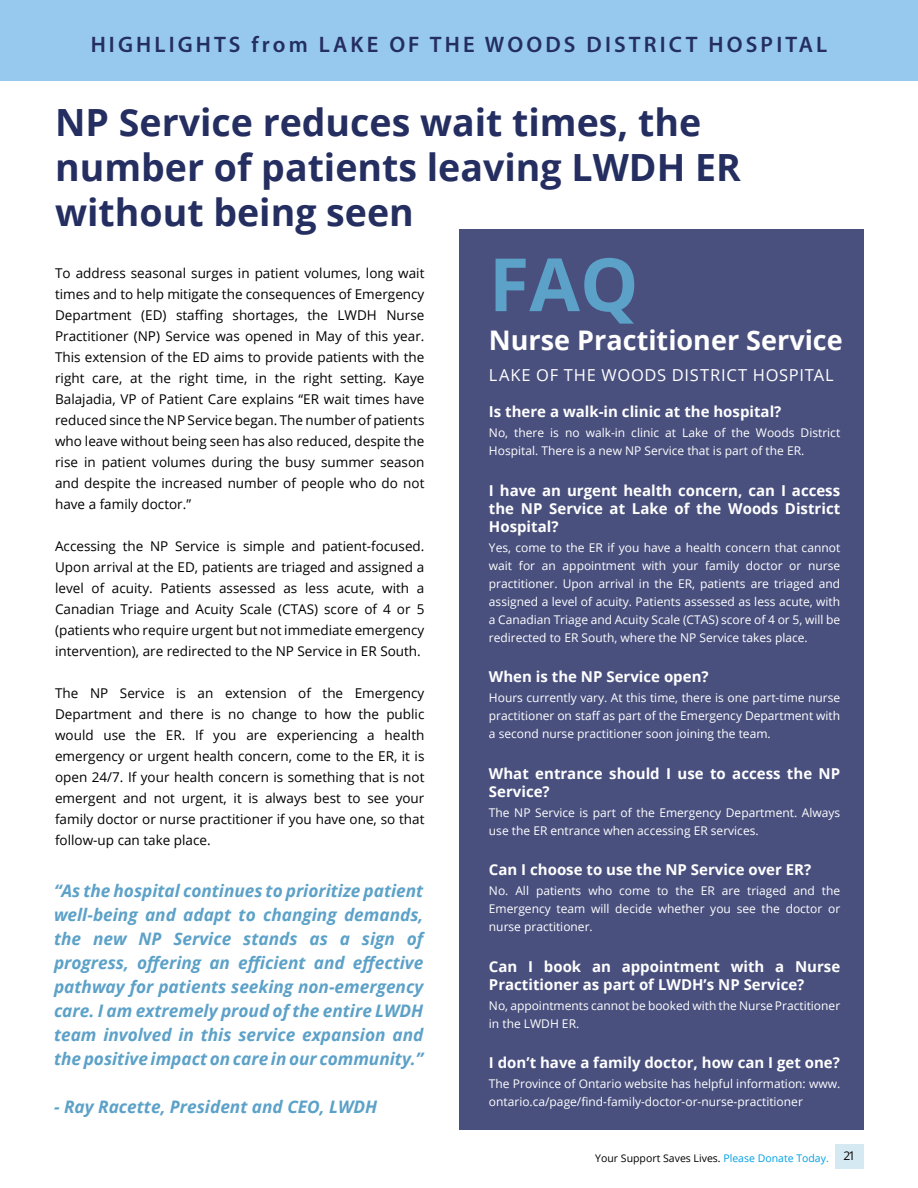
<style>
.page{position:relative;width:918px;height:1188px;background:#fff}
.page>*{position:absolute;margin:0;border:0;box-sizing:border-box;transform-origin:0 0}
.t1{font:700 73.5px "Open Sans";color:#5ca1c8}
.t2{font:700 37.5px/45px "Open Sans";color:#242e60}
.t3{font:700 27px "Open Sans";color:#fff}
.t4{font:600 22.5px "Myriad Pro";letter-spacing:.14em;color:#242e60}
.t5{font:italic 700 17.25px/24px "Open Sans";color:#5ca1c8;text-align:justify}
.t6{font:16.5px "Open Sans";letter-spacing:.045em;color:#fff}
.t7{font:700 15px/18px "Open Sans";color:#fff}
.t8{font:13.5px/21px "Open Sans";color:#000;text-align:justify}
.t9{font:12px/18px "Open Sans";color:#fff}
.t10{font:10.5px "Open Sans";color:#000}
.s1{color:#009fe3}
.s2{font-size:12px}
</style>
<div class="page">
<div style="left:836px;top:1145px;width:28px;height:24px;background:#d5e9f2"></div>
<div style="left:0;top:0;width:918px;height:80px;background:#97c9ee"></div>
<div style="left:459px;top:229px;width:405px;height:901px;background:#49507e"></div>
<h3 class="t4" style="left:91px;top:30px;width:738px">HIGHLIGHTS from LAKE OF THE WOODS DISTRICT HOSPITAL</h3>
<h2 class="t2" style="left:55px;top:99px;width:687px">NP Service reduces wait times, the number of patients leaving LWDH ER without being seen</h2>
<p class="t8" style="left:55px;top:262px;width:371px">To address seasonal surges in patient volumes, long wait times and to help mitigate the consequences of Emergency Department (ED) staffing shortages, the LWDH Nurse Practitioner (NP) Service was opened in May of this year.<br>This extension of the ED aims to provide patients with the right care, at the right time, in the right setting. Kaye Balajadia, VP of Patient Care explains “ER wait times have reduced since the NP Service began. The number of patients who leave without being seen has also reduced, despite the rise in patient volumes during the busy summer season and despite the increased number of people who do not have a family doctor.”</p>
<p class="t8" style="left:55px;top:535px;width:371px">Accessing the NP Service is simple and patient-focused.<br>Upon arrival at the ED, patients are triaged and assigned a level of acuity. Patients assessed as less acute, with a Canadian Triage and Acuity Scale (CTAS) score of 4 or 5 (patients who require urgent but not immediate emergency intervention), are redirected to the NP Service in ER South.</p>
<p class="t8" style="left:55px;top:683px;width:371px">The NP Service is an extension of the Emergency Department and there is no change to how the public would use the ER. If you are experiencing a health emergency or urgent health concern, come to the ER, it is open 24/7. If your health concern is something that is not emergent and not urgent, it is always best to see your family doctor or nurse practitioner if you have one, so that follow-up can take place.</p>
<p class="t5" style="left:54px;top:878px;width:371px">“As the hospital continues to prioritize patient well-being and adapt to changing demands, the new NP Service stands as a sign of progress, offering an efficient and effective pathway for patients seeking non-emergency care. I am extremely proud of the entire LWDH team involved in this service expansion and the positive impact on care in our community.”</p>
<p class="t5" style="left:54px;top:1094px;width:325px">- Ray Racette, President and CEO, LWDH</p>
<h1 class="t1" style="left:489px;top:233px;width:151px">FAQ</h1>
<h3 class="t3" style="left:489px;top:321px;width:355px">Nurse Practitioner Service</h3>
<p class="t6" style="left:489px;top:363px;width:346px">LAKE OF THE WOODS DISTRICT HOSPITAL</p>
<p class="t7" style="left:489px;top:402px;width:294px">Is there a walk-in clinic at the hospital?</p>
<p class="t9" style="left:489px;top:424px;width:353px">No, there is no walk-in clinic at Lake of the Woods District<br>Hospital. There is a new NP Service that is part of the ER.</p>
<p class="t7" style="left:489px;top:481px;width:353px;text-align:justify">I have an urgent health concern, can I access the NP Service at Lake of the Woods District Hospital?</p>
<p class="t9" style="left:489px;top:538px;width:353px;text-align:justify">Yes, come to the ER if you have a health concern that cannot wait for an appointment with your family doctor or nurse practitioner. Upon arrival in the ER, patients are triaged and assigned a level of acuity. Patients assessed as less acute, with a Canadian Triage and Acuity Scale (CTAS) score of 4 or 5, will be redirected to ER South, where the NP Service takes place.</p>
<p class="t7" style="left:489px;top:667px;width:221px">When is the NP Service open?</p>
<p class="t9" style="left:489px;top:689px;width:353px;text-align:justify">Hours currently vary. At this time, there is one part-time nurse practitioner on staff as part of the Emergency Department with a second nurse practitioner soon joining the team.</p>
<p class="t7" style="left:489px;top:764px;width:353px">What entrance should I use to access the NP<br>Service?</p>
<p class="t9" style="left:489px;top:803px;width:353px">The NP Service is part of the Emergency Department. Always use the ER entrance when accessing ER services.</p>
<p class="t7" style="left:489px;top:860px;width:324px">Can I choose to use the NP Service over ER?</p>
<p class="t9" style="left:489px;top:882px;width:353px;text-align:justify">No. All patients who come to the ER are triaged and the Emergency team will decide whether you see the doctor or nurse practitioner.</p>
<p class="t7" style="left:489px;top:957px;width:353px">Can I book an appointment with a Nurse<br>Practitioner as part of LWDH’s NP Service?</p>
<p class="t9" style="left:489px;top:996px;width:353px">No, appointments cannot be booked with the Nurse Practitioner in the LWDH ER.</p>
<p class="t7" style="left:489px;top:1053px;width:353px">I don’t have a family doctor, how can I get one?</p>
<p class="t9" style="left:489px;top:1075px;width:353px">The Province of Ontario website has helpful information: www. ontario.ca/page/find-family-doctor-or-nurse-practitioner</p>
<p class="t10" style="left:595px;top:1151px;width:262px">Your Support Saves Lives. <span class="s1">Please Donate Today.</span> <span class="s2">21</span></p>
</div>
